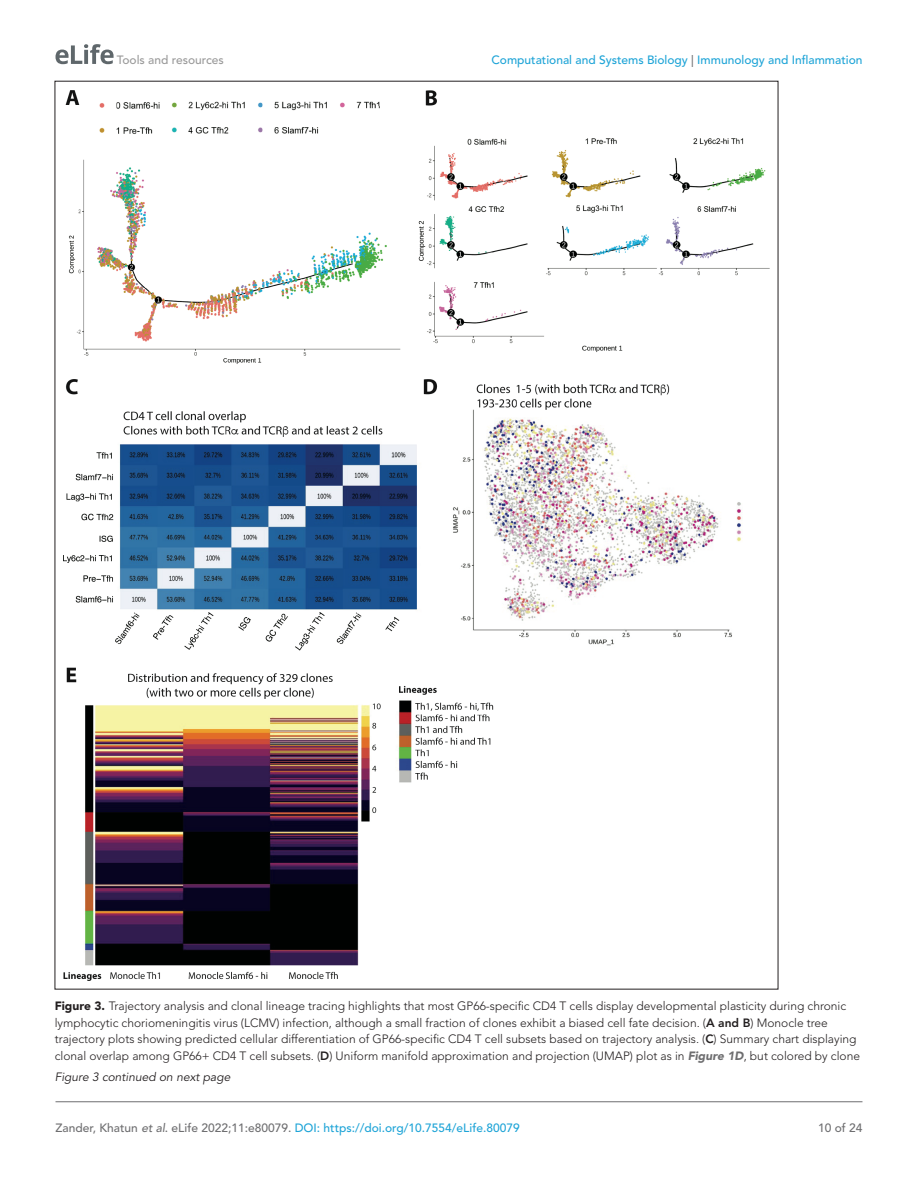
<style>
.page{position:relative;width:918px;height:1188px;background:#fff}
.page>*{position:absolute;margin:0;border:0;box-sizing:border-box;transform-origin:0 0}
.t1{font:300 12px/16.5px "Avenir LT Std";color:#231f20}
.t2{font:500 12px "Avenir LT Std";color:#1ea4d7}
.t3{font:italic 12px "Avenir LT Std";color:#231f20}
.t4{font:500 12px "Avenir LT Std";color:#9a9a9a}
.t5{font:500 12px "Avenir LT Std";color:#6e6e70}
.s1{color:#6e6e70}
.s2{font-weight:900}
.s3{font-weight:800}
.s4{font-weight:900;font-style:italic;color:#6e6e70}
.s5{font-style:italic;color:#6e6e70}
</style>
<div class="page">
<svg style="left:56px;top:44px;width:58px;height:20px"></svg>
<hr style="left:56px;top:1101px;width:806px;height:1px;background:#6e6e70">
<img style="left:64px;top:90px;width:705px;height:890px">
<p class="t4" style="left:117px;top:53px;width:108px">Tools and resources</p>
<p class="t2" style="left:491px;top:53px;width:373px">Computational and Systems Biology <span class="s1">|</span> Immunology and Inflammation</p>
<p class="t1" style="left:55px;top:998px;width:807px"><span class="s2">Figure 3.</span> Trajectory analysis and clonal lineage tracing highlights that most GP66-specific CD4 T cells display developmental plasticity during chronic lymphocytic choriomeningitis virus (LCMV) infection, although a small fraction of clones exhibit a biased cell fate decision. (<span class="s3">A and B</span>) Monocle tree trajectory plots showing predicted cellular differentiation of GP66-specific CD4 T cell subsets based on trajectory analysis. (<span class="s3">C</span>) Summary chart displaying clonal overlap among GP66+ CD4 T cell subsets. (<span class="s3">D</span>) Uniform manifold approximation and projection (UMAP) plot as in <span class="s4">Figure 1D</span>, but colored by clone</p>
<p class="t3" style="left:55px;top:1070px;width:177px">Figure 3 continued on next page</p>
<p class="t2" style="left:56px;top:1121px;width:466px"><span class="s1">Zander, Khatun</span> <span class="s5">et al</span><span class="s1">. eLife 2022;11:e80079.</span> DOI: https://doi.org/10.7554/eLife.80079</p>
<p class="t5" style="left:818px;top:1121px;width:46px">10 of 24</p>
</div>
